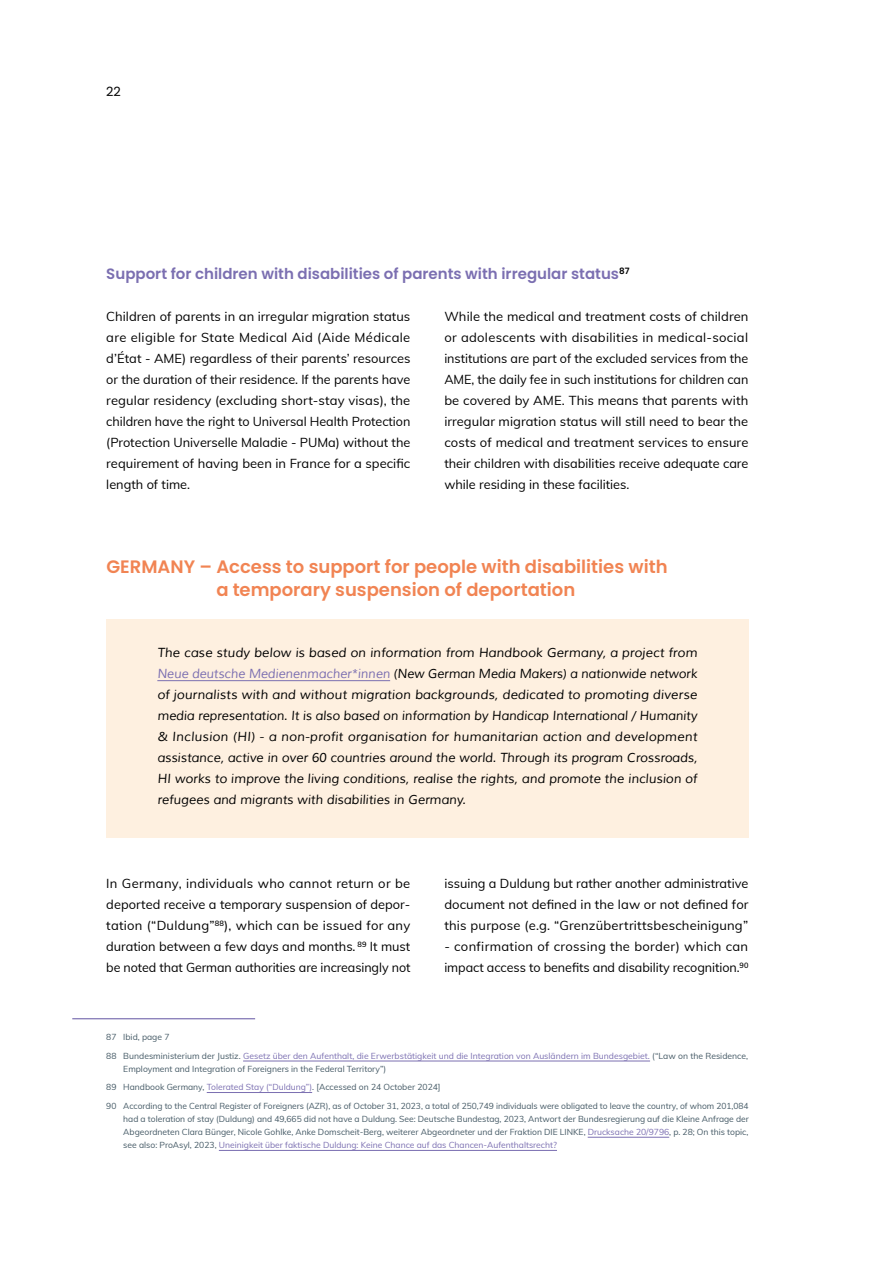
<style>
.page{position:relative;width:893px;height:1263px;background:#fff}
.page>*{position:absolute;margin:0;border:0;box-sizing:border-box;transform-origin:0 0}
.t1{font:600 18px/23px "Poppins";color:#f18453}
.t2{font:600 15px "Poppins";color:#7b6fb1}
.t3{font:12.75px/21px "Muli";color:#000;text-align:justify}
.t4{font:italic 12.75px/21px "Muli";color:#000;text-align:justify}
.t5{font:12.75px "Poppins";color:#000}
.t6{font:8.55px/18.3px "Muli";color:#445965}
.t7{font:8.55px/18.3px "Muli";color:#7b6fb1}
.s1{color:#7b6fb1}
.s2{color:#445965}
</style>
<div class="page">
<hr style="left:72px;top:1018px;width:183px;height:1px;background:#7b6fb1">
<hr style="left:243px;top:1061px;width:407px;height:1px;background:#7b6fb1">
<hr style="left:207px;top:1092px;width:105px;height:1px;background:#7b6fb1">
<hr style="left:588px;top:1137px;width:81px;height:1px;background:#7b6fb1">
<hr style="left:219px;top:1150px;width:338px;height:1px;background:#7b6fb1">
<div style="left:106px;top:620px;width:642px;height:218px;background:#fef0e0"></div>
<hr style="left:157px;top:680px;width:233px;height:1px;background:#7b6fb1">
<p class="t5" style="left:106px;top:84px;width:16px">22</p>
<p class="t2" style="left:106px;top:265px;width:525px">Support for children with disabilities of parents with irregular status<sup>87</sup></p>
<p class="t3" style="left:106px;top:306px;width:306px">Children of parents in an irregular migration status are eligible for State Medical Aid (Aide Médicale d’État - AME) regardless of their parents’ resources or the duration of their residence. If the parents have regular residency (excluding short-stay visas), the children have the right to Universal Health Protection (Protection Universelle Maladie - PUMa) without the requirement of having been in France for a specific length of time.</p>
<p class="t3" style="left:444px;top:306px;width:306px">While the medical and treatment costs of children or adolescents with disabilities in medical-social institutions are part of the excluded services from the AME, the daily fee in such institutions for children can be covered by AME. This means that parents with irregular migration status will still need to bear the costs of medical and treatment services to ensure their children with disabilities receive adequate care while residing in these facilities.</p>
<h1 class="t1" style="left:216px;top:556px;width:453px;text-indent:-110px">GERMANY – Access to support for people with disabilities with a temporary suspension of deportation</h1>
<p class="t4" style="left:157px;top:643px;width:542px">The case study below is based on information from Handbook Germany, a project from <span class="s1">Neue deutsche Medienenmacher*innen</span> (New German Media Makers) a nationwide network of journalists with and without migration backgrounds, dedicated to promoting diverse media representation. It is also based on information by Handicap International / Humanity &amp; Inclusion (HI) - a non-profit organisation for humanitarian action and development assistance, active in over 60 countries around the world. Through its program Crossroads, HI works to improve the living conditions, realise the rights, and promote the inclusion of refugees and migrants with disabilities in Germany.</p>
<p class="t3" style="left:106px;top:873px;width:306px">In Germany, individuals who cannot return or be deported receive a temporary suspension of depor&shy;tation (“Duldung”<sup>88</sup>), which can be issued for any duration between a few days and months. <sup>89</sup> It must be noted that German authorities are increasingly not</p>
<p class="t3" style="left:444px;top:873px;width:306px">issuing a Duldung but rather another administrative document not defined in the law or not defined for this purpose (e.g. “Grenzübertrittsbescheinigung”</p>
<p class="t3" style="left:444px;top:936px;width:306px">- confirmation of crossing the border) which can impact access to benefits and disability recognition.<sup>90</sup></p>
<p class="t7" style="left:106px;top:1028px;width:643px"><span class="s2">87 Ibid, page 7<br>88 Bundesministerium der Justiz.</span> Gesetz über den Aufenthalt, die Erwerbstätigkeit und die Integration von Ausländern im Bundesgebiet. <span class="s2">(“Law on the Residence,</span></p>
<p class="t6" style="left:106px;top:1059px;width:644px;text-indent:17px">Employment and Integration of Foreigners in the Federal Territory”)<br>89 Handbook Germany, <span class="s1">Tolerated Stay (“Duldung”)</span>. [Accessed on 24 October 2024]<br>90 According to the Central Register of Foreigners (AZR), as of October 31, 2023, a total of 250,749 individuals were obligated to leave the country, of whom 201,084</p>
<p class="t6" style="left:123px;top:1112px;width:627px;line-height:13.2px;text-align:justify">had a toleration of stay (Duldung) and 49,665 did not have a Duldung. See: Deutsche Bundestag, 2023, Antwort der Bundesregierung auf die Kleine Anfrage der Abgeordneten Clara Bünger, Nicole Gohlke, Anke Domscheit-Berg, weiterer Abgeordneter und der Fraktion DIE LINKE, <span class="s1">Drucksache 20/9796</span>, p. 28; On this topic, see also: ProAsyl, 2023, <span class="s1">Uneinigkeit über faktische Duldung: Keine Chance auf das Chancen-Aufenthaltsrecht?</span></p>
</div>
